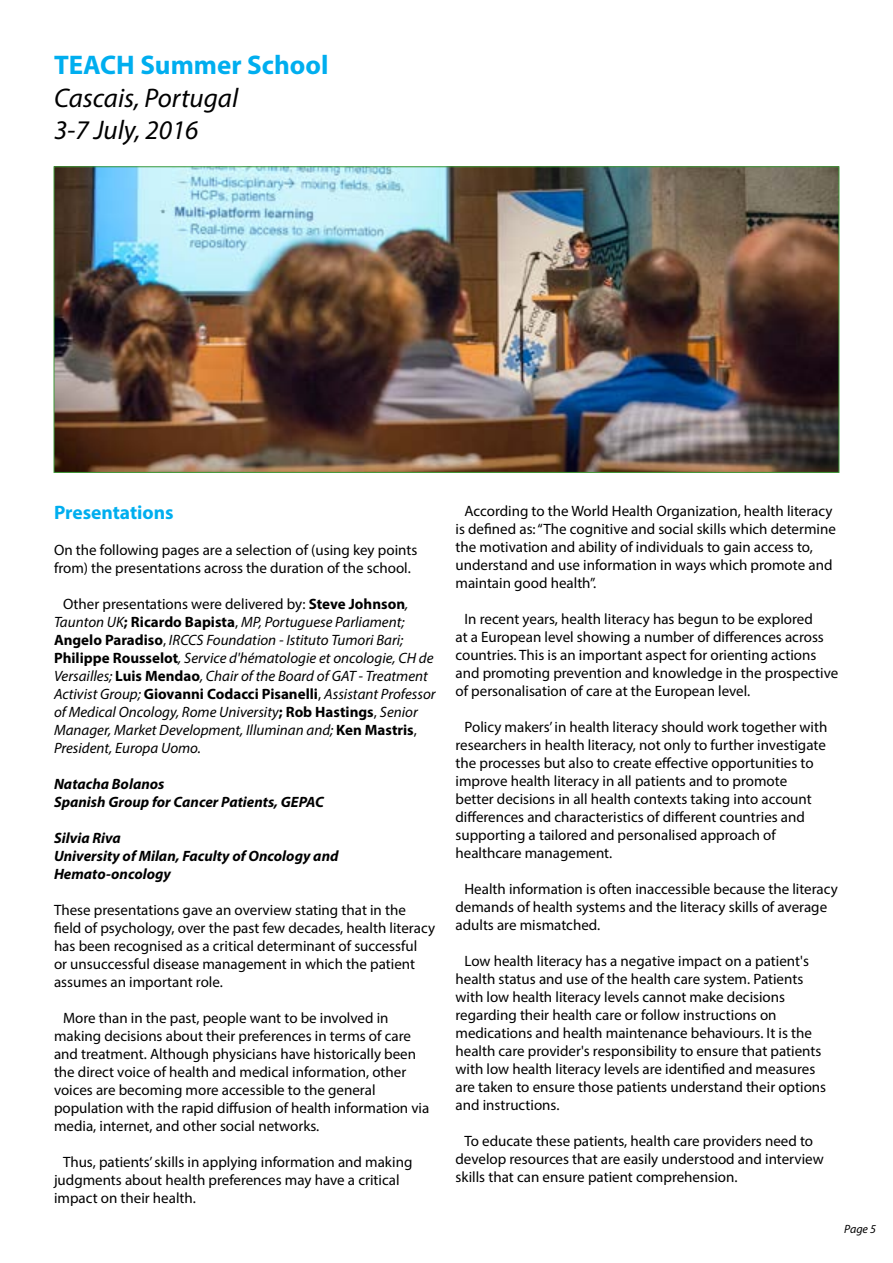
<style>
.page{position:relative;width:893px;height:1263px;background:#fff}
.page>*{position:absolute;margin:0;border:0;box-sizing:border-box;transform-origin:0 0}
.t1{font:italic 27px/32.4px "Myriad Pro";color:#000}
.t2{font:700 27px "Myriad Pro";color:#00aeef}
.t3{font:700 19.5px "Myriad Pro";color:#00aeef}
.t4{font:15px/18px "Myriad Pro";color:#000}
.t5{font:italic 15px/18px "Myriad Pro";color:#000}
.t6{font:italic 700 15px/18px "Myriad Pro";color:#000}
.t7{font:italic 12px "Myriad Pro";color:#000}
.s1{font-style:normal}
.s2{font-weight:700;font-style:normal}
</style>
<div class="page">
<img style="left:56px;top:168px;width:781px;height:303px">
<h1 class="t2" style="left:54px;top:48px;width:276px">TEACH Summer School</h1>
<h1 class="t1" style="left:54px;top:81px;width:186px">Cascais, Portugal<br>3-7 July, 2016</h1>
<h2 class="t3" style="left:54px;top:500px;width:121px">Presentations</h2>
<p class="t4" style="left:54px;top:541px;width:365px">On the following pages are a selection of (using key points from) the presentations across the duration of the school.</p>
<p class="t5" style="left:54px;top:595px;width:383px;text-indent:9px"><span class="s1">Other presentations were delivered by:</span> <span class="s2">Steve Johnson</span>, Taunton UK<span class="s2">; Ricardo Bapista</span><span class="s1">,</span> MP, Portuguese Parliament; <span class="s2">Angelo Paradiso</span><span class="s1">,</span> IRCCS Foundation - Istituto Tumori Bari; <span class="s2">Philippe Rousselot</span>, Service d'hématologie et oncologie, CH de Versailles; <span class="s2">Luis Mendao</span>, Chair of the Board of GAT - Treatment Activist Group; <span class="s2">Giovanni Codacci Pisanelli</span><span class="s1">,</span> Assistant Professor of Medical Oncology, Rome University<span class="s2">; Rob Hastings</span><span class="s1">,</span> Senior Manager, Market Development, Illuminan and; <span class="s2">Ken Mastris</span><span class="s1">, </span>President, Europa Uomo.</p>
<p class="t6" style="left:54px;top:774px;width:271px">Natacha Bolanos<br>Spanish Group for Cancer Patients, GEPAC</p>
<p class="t6" style="left:54px;top:828px;width:286px">Silvia Riva<br>University of Milan, Faculty of Oncology and<br>Hemato-oncology</p>
<p class="t4" style="left:54px;top:901px;width:383px">These presentations gave an overview stating that in the field of psychology, over the past few decades, health literacy has been recognised as a critical determinant of successful<br>or unsuccessful disease management in which the patient assumes an important role.</p>
<p class="t4" style="left:54px;top:1009px;width:377px;text-indent:9px">More than in the past, people want to be involved in making decisions about their preferences in terms of care and treatment. Although physicians have historically been the direct voice of health and medical information, other voices are becoming more accessible to the general population with the rapid diffusion of health information via media, internet, and other social networks.</p>
<p class="t4" style="left:54px;top:1153px;width:360px;text-indent:9px">Thus, patients’ skills in applying information and making judgments about health preferences may have a critical impact on their health.</p>
<p class="t4" style="left:455px;top:501px;width:382px;text-indent:9px">According to the World Health Organization, health literacy is defined as: “The cognitive and social skills which determine the motivation and ability of individuals to gain access to, understand and use information in ways which promote and maintain good health”.</p>
<p class="t4" style="left:455px;top:609px;width:384px;text-indent:9px">In recent years, health literacy has begun to be explored<br>at a European level showing a number of differences across countries. This is an important aspect for orienting actions and promoting prevention and knowledge in the prospective of personalisation of care at the European level.</p>
<p class="t4" style="left:455px;top:717px;width:373px;text-indent:9px">Policy makers’ in health literacy should work together with researchers in health literacy, not only to further investigate the processes but also to create effective opportunities to improve health literacy in all patients and to promote better decisions in all health contexts taking into account differences and characteristics of different countries and supporting a tailored and personalised approach of healthcare management.</p>
<p class="t4" style="left:455px;top:879px;width:384px;text-indent:9px">Health information is often inaccessible because the literacy demands of health systems and the literacy skills of average adults are mismatched.</p>
<p class="t4" style="left:455px;top:951px;width:372px;text-indent:9px">Low health literacy has a negative impact on a patient's health status and use of the health care system. Patients with low health literacy levels cannot make decisions regarding their health care or follow instructions on medications and health maintenance behaviours. It is the health care provider's responsibility to ensure that patients with low health literacy levels are identified and measures are taken to ensure those patients understand their options and instructions.</p>
<p class="t4" style="left:455px;top:1131px;width:370px;text-indent:9px">To educate these patients, health care providers need to develop resources that are easily understood and interview skills that can ensure patient comprehension.</p>
<p class="t7" style="left:844px;top:1222px;width:33px">Page 5</p>
</div>
